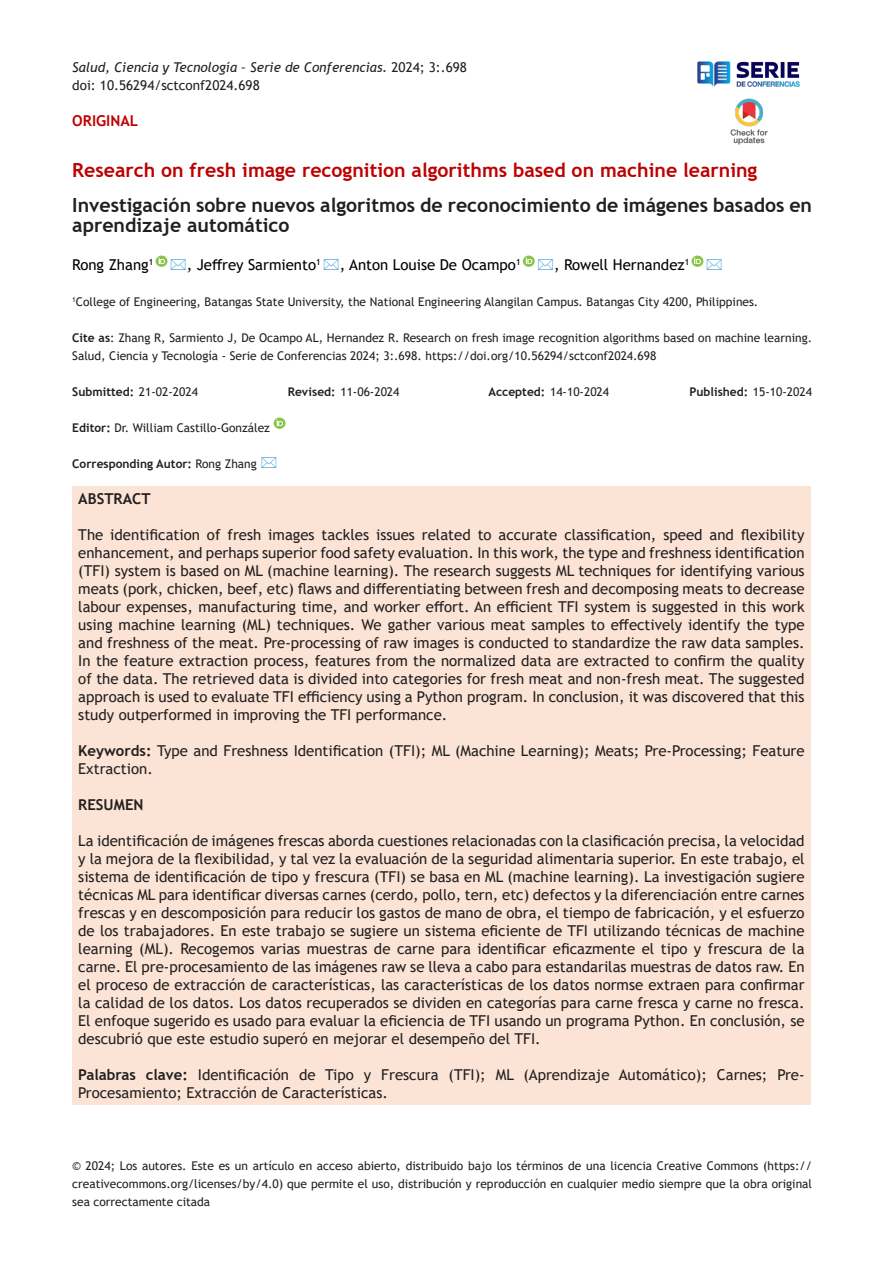
<style>
.page{position:relative;width:893px;height:1263px;background:#fff}
.page>*{position:absolute;margin:0;border:0;box-sizing:border-box;transform-origin:0 0}
.t1{font:700 19.5px/19.5px "Trebuchet MS";color:#231f20}
.t2{font:700 19.5px "Trebuchet MS";color:#be0000}
.t3{font:15px/18px "Trebuchet MS";color:#231f20;text-align:justify}
.t4{font:15px "Trebuchet MS";color:#000}
.t5{font:700 15px "Trebuchet MS";color:#231f20}
.t6{font:700 15px "Trebuchet MS";color:#be0000}
.t7{font:italic 13.5px "Trebuchet MS";color:#231f20}
.t8{font:13.5px "Trebuchet MS";color:#231f20}
.t9{font:12px/18px "Trebuchet MS";color:#231f20;text-align:justify}
.t10{font:700 12px "Trebuchet MS";color:#231f20}
.s1{font-style:normal}
.s2{font-weight:700}
.s3{font-weight:400}
</style>
<div class="page">
<img style="left:697px;top:61px;width:103px;height:26px">
<img style="left:730px;top:98px;width:38px;height:47px">
<div style="left:72px;top:486px;width:739px;height:618px;background:#fbe4d5"></div>
<svg style="left:274px;top:418px;width:12px;height:11px"></svg>
<svg style="left:156px;top:256px;width:12px;height:11px"></svg>
<svg style="left:523px;top:256px;width:12px;height:11px"></svg>
<svg style="left:691px;top:256px;width:13px;height:11px"></svg>
<p class="t7" style="left:72px;top:59px;width:396px">Salud, Ciencia y Tecnología – Serie de Conferencias. <span class="s1">2024; 3:.698</span></p>
<p class="t8" style="left:72px;top:77px;width:189px">doi: 10.56294/sctconf2024.698</p>
<p class="t6" style="left:72px;top:111px;width:67px">ORIGINAL</p>
<p class="t2" style="left:72px;top:158px;width:687px">Research on fresh image recognition algorithms based on machine learning</p>
<p class="t1" style="left:72px;top:196px;width:741px">Investigación sobre nuevos algoritmos de reconocimiento de imágenes basados en aprendizaje automático</p>
<p class="t4" style="left:72px;top:255px;width:83px">Rong Zhang<sup>1</sup></p>
<p class="t4" style="left:187px;top:255px;width:135px">, Jeffrey Sarmiento<sup>1</sup></p>
<p class="t4" style="left:340px;top:255px;width:182px">, Anton Louise De Ocampo<sup>1</sup></p>
<p class="t4" style="left:554px;top:255px;width:137px">, Rowell Hernandez<sup>1</sup></p>
<p class="t9" style="left:72px;top:293px;width:688px"><sup>1</sup>College of Engineering, Batangas State University, the National Engineering Alangilan Campus. Batangas City 4200, Philippines.</p>
<p class="t9" style="left:72px;top:329px;width:741px"><span class="s2">Cite as</span>: Zhang R, Sarmiento J, De Ocampo AL, Hernandez R. Research on fresh image recognition algorithms based on machine learning.<br>Salud, Ciencia y Tecnología - Serie de Conferencias 2024; 3:.698. https://doi.org/10.56294/sctconf2024.698</p>
<p class="t10" style="left:72px;top:384px;width:127px">Submitted: <span class="s3">21-02-2024</span></p>
<p class="t9" style="left:288px;top:383px;width:113px"><span class="s2">Revised:</span> 11-06-2024</p>
<p class="t9" style="left:488px;top:383px;width:122px"><span class="s2">Accepted:</span> 14-10-2024</p>
<p class="t10" style="left:689px;top:384px;width:124px">Published: <span class="s3">15-10-2024</span></p>
<p class="t9" style="left:72px;top:419px;width:199px"><span class="s2">Editor:</span> Dr. William Castillo-González</p>
<p class="t10" style="left:72px;top:456px;width:186px">Corresponding Autor: <span class="s3">Rong Zhang</span></p>
<p class="t5" style="left:78px;top:489px;width:74px">ABSTRACT</p>
<p class="t3" style="left:78px;top:526px;width:728px">The identification of fresh images tackles issues related to accurate classification, speed and flexibility enhancement, and perhaps superior food safety evaluation. In this work, the type and freshness identification (TFI) system is based on ML (machine learning). The research suggests ML techniques for identifying various meats (pork, chicken, beef, etc) flaws and differentiating between fresh and decomposing meats to decrease labour expenses, manufacturing time, and worker effort. An efficient TFI system is suggested in this work using machine learning (ML) techniques. We gather various meat samples to effectively identify the type and freshness of the meat. Pre-processing of raw images is conducted to standardize the raw data samples.<br>In the feature extraction process, features from the normalized data are extracted to confirm the quality of the data. The retrieved data is divided into categories for fresh meat and non-fresh meat. The suggested approach is used to evaluate TFI efficiency using a Python program. In conclusion, it was discovered that this study outperformed in improving the TFI performance.</p>
<p class="t3" style="left:78px;top:742px;width:728px"><span class="s2">Keywords:</span> Type and Freshness Identification (TFI); ML (Machine Learning); Meats; Pre-Processing; Feature<br>Extraction.</p>
<p class="t5" style="left:78px;top:795px;width:67px">RESUMEN</p>
<p class="t3" style="left:78px;top:832px;width:728px">La identificación de imágenes frescas aborda cuestiones relacionadas con la clasificación precisa, la velocidad y la mejora de la flexibilidad, y tal vez la evaluación de la seguridad alimentaria superior. En este trabajo, el sistema de identificación de tipo y frescura (TFI) se basa en ML (machine learning). La investigación sugiere técnicas ML para identificar diversas carnes (cerdo, pollo, tern, etc) defectos y la diferenciación entre carnes frescas y en descomposición para reducir los gastos de mano de obra, el tiempo de fabricación, y el esfuerzo de los trabajadores. En este trabajo se sugiere un sistema eficiente de TFI utilizando técnicas de machine learning (ML). Recogemos varias muestras de carne para identificar eficazmente el tipo y frescura de la carne. El pre-procesamiento de las imágenes raw se lleva a cabo para estandarilas muestras de datos raw. En el proceso de extracción de características, las características de los datos normse extraen para confirmar la calidad de los datos. Los datos recuperados se dividen en categorías para carne fresca y carne no fresca.<br>El enfoque sugerido es usado para evaluar la eficiencia de TFI usando un programa Python. En conclusión, se descubrió que este estudio superó en mejorar el desempeño del TFI.</p>
<p class="t3" style="left:78px;top:1066px;width:728px"><span class="s2">Palabras clave:</span> Identificación de Tipo y Frescura (TFI); ML (Aprendizaje Automático); Carnes; Pre-<br>Procesamiento; Extracción de Características.</p>
<p class="t9" style="left:72px;top:1157px;width:741px">© 2024; Los autores. Este es un artículo en acceso abierto, distribuido bajo los términos de una licencia Creative Commons (https:// creativecommons.org/licenses/by/4.0) que permite el uso, distribución y reproducción en cualquier medio siempre que la obra original sea correctamente citada</p>
</div>
